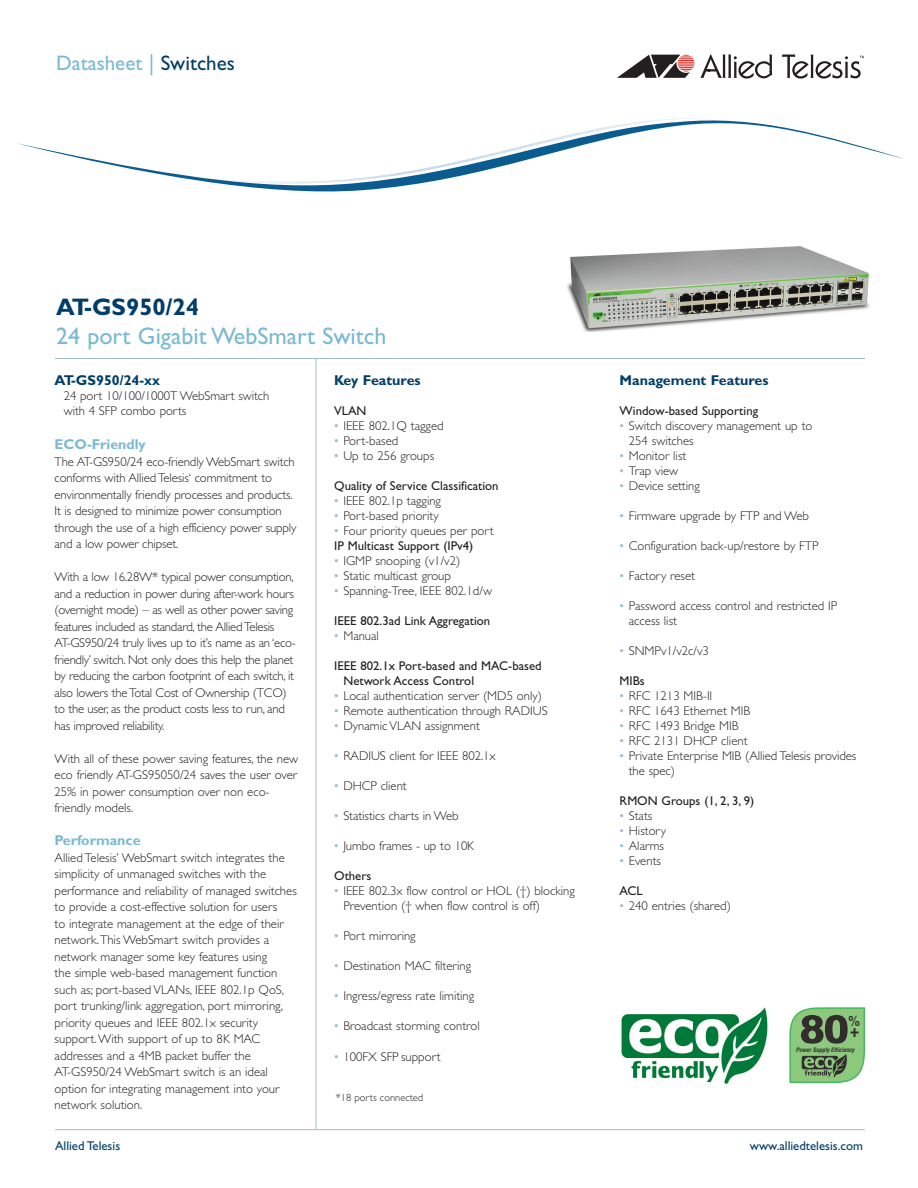
<style>
.page{position:relative;width:918px;height:1188px;background:#fff}
.page>*{position:absolute;margin:0;border:0;box-sizing:border-box;transform-origin:0 0}
.t1{font:24px "Gill Sans Std";color:#7bbad2}
.t2{font:700 24px "Gill Sans Std";color:#003e69}
.t3{font:21px "Gill Sans Std";color:#7bbad2}
.t4{font:700 condensed 18px "Helvetica";color:#322d2d}
.t5{font:700 14.25px "Gill Sans Std";color:#003e69}
.t6{font:700 14.25px "Gill Sans Std";color:#7bbad2}
.t7{font:700 condensed 13.8px "Helvetica";color:#322d2d}
.t8{font:300 12.75px/16.5px "Gill Sans Std";color:#231f20}
.t9{font:300 12.75px/16.5px "Gill Sans Std";letter-spacing:-.02em;color:#231f20}
.t10{font:12.75px/15px "Gill Sans Std";color:#231f20}
.t11{font:12.75px "Gill Sans Std";color:#003e69}
.t12{font:300 10.5px "Gill Sans Std";color:#231f20}
.t13{font:italic 700 condensed 6px "Helvetica";color:#322d2d}
.s1{color:#003e69}
.s2{font-weight:400;color:#a0bed1}
.s3{font-weight:400}
</style>
<div class="page">
<hr style="left:55px;top:1129px;width:810px;height:1px;background:#a0bed1">
<hr style="left:316px;top:358px;width:1px;height:772px;background:#a0bed1">
<hr style="left:55px;top:358px;width:810px;height:1px;background:#a0bed1">
<svg style="left:617px;top:54px;width:77px;height:24px"></svg>
<svg style="left:700px;top:54px;width:72px;height:25px"></svg>
<svg style="left:782px;top:55px;width:82px;height:24px"></svg>
<svg style="left:17px;top:118px;width:886px;height:73px"></svg>
<img style="left:567px;top:247px;width:303px;height:84px">
<img style="left:619px;top:1007px;width:149px;height:78px">
<svg style="left:789px;top:1007px;width:76px;height:76px;background:#78a570"></svg>
<h2 class="t3" style="left:56px;top:55px;width:180px">Datasheet | <span class="s1">Switches</span></h2>
<h1 class="t2" style="left:56px;top:298px;width:145px">AT-GS950/24</h1>
<h1 class="t1" style="left:56px;top:327px;width:332px">24 port Gigabit WebSmart Switch</h1>
<p class="t5" style="left:55px;top:375px;width:107px">AT-GS950/24-xx</p>
<p class="t8" style="left:64px;top:390px;width:207px;line-height:15px">24 port 10/100/1000T WebSmart switch with 4 SFP combo ports</p>
<p class="t6" style="left:55px;top:439px;width:93px">ECO-Friendly</p>
<p class="t8" style="left:55px;top:454px;width:243px">The AT-GS950/24 eco-friendly WebSmart switch conforms with Allied Telesis‘ commitment to environmentally friendly processes and products.<br>It is designed to minimize power consumption through the use of a high efficiency power supply and a low power chipset.</p>
<p class="t9" style="left:55px;top:570px;width:243px">With a low 16.28W* typical power consumption, and a reduction in power during after-work hours (overnight mode) – as well as other power saving features included as standard, the AlliedTelesis AT-GS950/24 truly lives up to it’s name as an ‘eco&shy;friendly’ switch. Not only does this help the planet by reducing the carbon footprint of each switch, it also lowers theTotal Cost of Ownership (TCO) to the user, as the product costs less to run, and has improved reliability.</p>
<p class="t8" style="left:55px;top:751px;width:245px">With all of these power saving features, the new eco friendly AT-GS95050/24 saves the user over 25% in power consumption over non eco&shy;friendly models.</p>
<p class="t6" style="left:55px;top:835px;width:88px">Performance</p>
<p class="t8" style="left:55px;top:850px;width:244px">Allied Telesis’ WebSmart switch integrates the simplicity of unmanaged switches with the performance and reliability of managed switches to provide a cost-effective solution for users<br>to integrate management at the edge of their network.This WebSmart switch provides a network manager some key features using<br>the simple web-based management function such as; port-based VLANs, IEEE 802.1p QoS, port trunking/link aggregation, port mirroring, priority queues and IEEE 802.1x security support.With support of up to 8K MAC addresses and a 4MB packet buffer the AT-GS950/24 WebSmart switch is an ideal option for integrating management into your network solution.</p>
<p class="t5" style="left:334px;top:375px;width:88px">Key Features</p>
<p class="t10" style="left:334px;top:404px;width:34px">VLAN</p>
<p class="t8" style="left:334px;top:419px;width:111px"><span class="s2">•</span> IEEE 802.1Q tagged</p>
<p class="t8" style="left:334px;top:434px;width:66px"><span class="s2">•</span> Port-based</p>
<p class="t8" style="left:334px;top:449px;width:102px"><span class="s2">•</span> Up to 256 groups</p>
<p class="t10" style="left:334px;top:479px;width:166px">Quality of Service Classification</p>
<p class="t8" style="left:334px;top:494px;width:108px"><span class="s2">•</span> IEEE 802.1p tagging</p>
<p class="t8" style="left:334px;top:509px;width:106px"><span class="s2">•</span> Port-based priority</p>
<p class="t8" style="left:334px;top:524px;width:161px;line-height:15px"><span class="s2">•</span> Four priority queues per port<br><span class="s3">IP Multicast Support (IPv4)</span></p>
<p class="t8" style="left:334px;top:554px;width:128px"><span class="s2">•</span> IGMP snooping (v1/v2)</p>
<p class="t8" style="left:334px;top:569px;width:118px"><span class="s2">•</span> Static multicast group</p>
<p class="t8" style="left:334px;top:584px;width:159px"><span class="s2">•</span> Spanning-Tree, IEEE 802.1d/w</p>
<p class="t10" style="left:334px;top:614px;width:158px">IEEE 802.3ad Link Aggregation</p>
<p class="t8" style="left:334px;top:629px;width:46px"><span class="s2">•</span> Manual</p>
<p class="t10" style="left:343px;top:659px;width:200px;text-indent:-9px">IEEE 802.1x Port-based and MAC-based<br>Network Access Control</p>
<p class="t8" style="left:334px;top:689px;width:209px"><span class="s2">•</span> Local authentication server (MD5 only)</p>
<p class="t8" style="left:334px;top:704px;width:215px"><span class="s2">•</span> Remote authentication through RADIUS</p>
<p class="t8" style="left:334px;top:719px;width:147px"><span class="s2">•</span> Dynamic VLAN assignment</p>
<p class="t8" style="left:334px;top:749px;width:163px"><span class="s2">•</span> RADIUS client for IEEE 802.1x</p>
<p class="t8" style="left:334px;top:779px;width:74px"><span class="s2">•</span> DHCP client</p>
<p class="t8" style="left:334px;top:809px;width:126px"><span class="s2">•</span> Statistics charts in Web</p>
<p class="t8" style="left:334px;top:839px;width:141px"><span class="s2">•</span> Jumbo frames - up to 10K</p>
<p class="t10" style="left:334px;top:869px;width:39px">Others</p>
<p class="t8" style="left:343px;top:884px;width:233px;line-height:15px;text-indent:-9px"><span class="s2">•</span> IEEE 802.3x flow control or HOL (†) blocking<br>Prevention († when flow control is off)</p>
<p class="t8" style="left:334px;top:929px;width:83px"><span class="s2">•</span> Port mirroring</p>
<p class="t8" style="left:334px;top:959px;width:139px"><span class="s2">•</span> Destination MAC filtering</p>
<p class="t8" style="left:334px;top:989px;width:142px"><span class="s2">•</span> Ingress/egress rate limiting</p>
<p class="t8" style="left:334px;top:1019px;width:147px"><span class="s2">•</span> Broadcast storming control</p>
<p class="t8" style="left:334px;top:1049px;width:108px"><span class="s2">•</span> 100FX SFP support</p>
<p class="t12" style="left:336px;top:1094px;width:89px">*18 ports connected</p>
<p class="t5" style="left:620px;top:375px;width:150px">Management Features</p>
<p class="t10" style="left:620px;top:404px;width:140px">Window-based Supporting</p>
<p class="t8" style="left:629px;top:419px;width:185px;line-height:15px;text-indent:-9px"><span class="s2">•</span> Switch discovery management up to<br>254 switches</p>
<p class="t8" style="left:620px;top:449px;width:68px"><span class="s2">•</span> Monitor list</p>
<p class="t8" style="left:620px;top:464px;width:60px"><span class="s2">•</span> Trap view</p>
<p class="t8" style="left:620px;top:479px;width:82px"><span class="s2">•</span> Device setting</p>
<p class="t8" style="left:620px;top:509px;width:191px"><span class="s2">•</span> Firmware upgrade by FTP and Web</p>
<p class="t8" style="left:620px;top:539px;width:200px"><span class="s2">•</span> Configuration back-up/restore by FTP</p>
<p class="t8" style="left:620px;top:569px;width:77px"><span class="s2">•</span> Factory reset</p>
<p class="t8" style="left:629px;top:599px;width:210px;line-height:15px;text-indent:-9px"><span class="s2">•</span> Password access control and restricted IP access list</p>
<p class="t8" style="left:620px;top:644px;width:91px"><span class="s2">•</span> SNMPv1/v2c/v3</p>
<p class="t10" style="left:620px;top:674px;width:27px">MIBs</p>
<p class="t8" style="left:620px;top:689px;width:94px"><span class="s2">•</span> RFC 1213 MIB-II</p>
<p class="t8" style="left:620px;top:704px;width:132px"><span class="s2">•</span> RFC 1643 Ethernet MIB</p>
<p class="t8" style="left:620px;top:719px;width:121px"><span class="s2">•</span> RFC 1493 Bridge MIB</p>
<p class="t8" style="left:620px;top:734px;width:129px"><span class="s2">•</span> RFC 2131 DHCP client</p>
<p class="t8" style="left:629px;top:749px;width:229px;line-height:15px;text-indent:-9px"><span class="s2">•</span> Private Enterprise MIB (Allied Telesis provides the spec)</p>
<p class="t10" style="left:620px;top:794px;width:136px">RMON Groups (1, 2, 3, 9)</p>
<p class="t8" style="left:620px;top:809px;width:34px"><span class="s2">•</span> Stats</p>
<p class="t8" style="left:620px;top:824px;width:48px"><span class="s2">•</span> History</p>
<p class="t8" style="left:620px;top:839px;width:46px"><span class="s2">•</span> Alarms</p>
<p class="t8" style="left:620px;top:854px;width:43px"><span class="s2">•</span> Events</p>
<p class="t10" style="left:620px;top:884px;width:25px">ACL</p>
<p class="t8" style="left:620px;top:899px;width:113px"><span class="s2">•</span> 240 entries (shared)</p>
<p class="t7" style="left:848px;top:1016px;width:13px">%</p>
<h3 class="t4" style="left:850px;top:1024px;width:11px">+</h3>
<p class="t13" style="left:796px;top:1048px;width:60px">Power Supply Efficiency</p>
<p class="t11" style="left:55px;top:1141px;width:67px">Allied Telesis</p>
<p class="t11" style="left:750px;top:1141px;width:115px">www.alliedtelesis.com</p>
</div>
